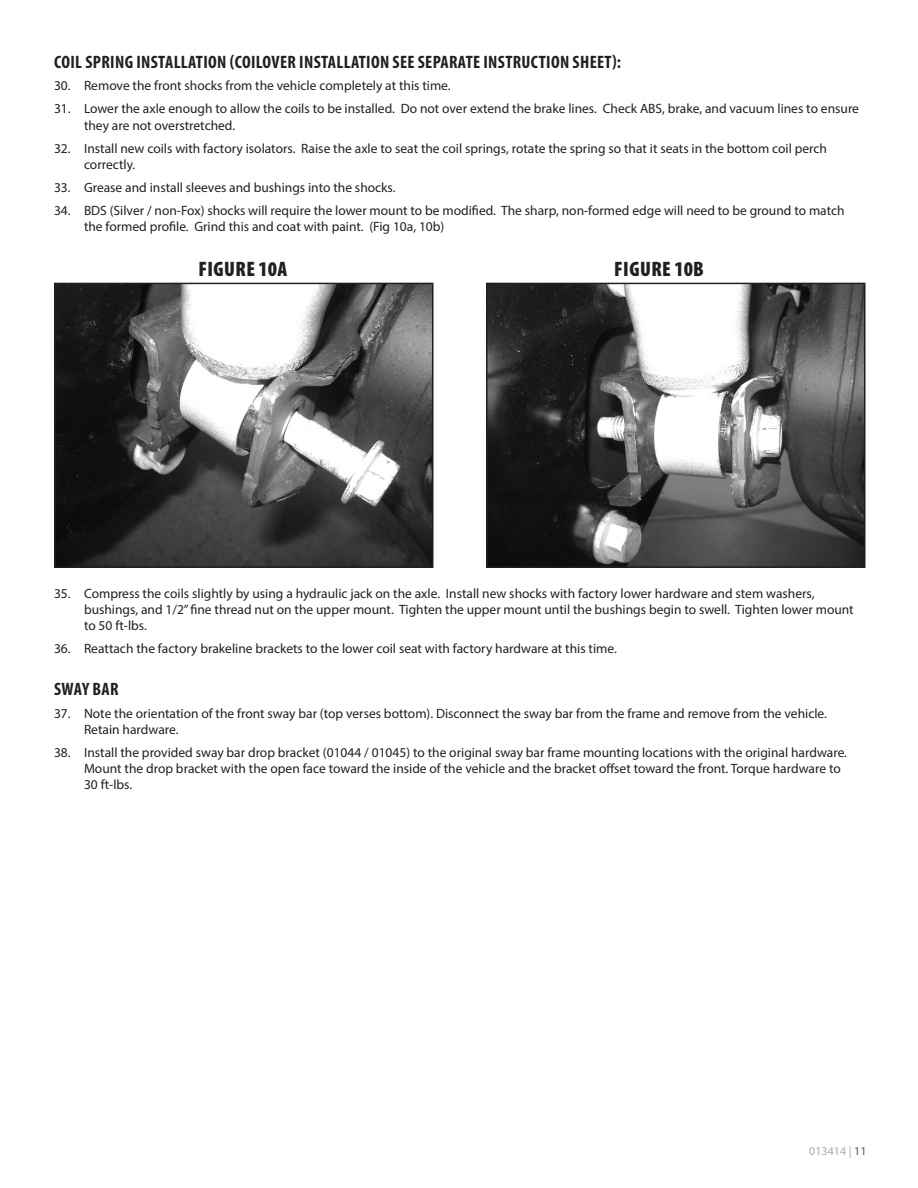
<style>
.page{position:relative;width:918px;height:1188px;background:#fff}
.page>*{position:absolute;margin:0;border:0;box-sizing:border-box;transform-origin:0 0}
.Photo-Caption{font:900 condensed 21px "Myriad Pro";letter-spacing:.02em;color:#231f20}
.Subhead{font:700 condensed 18px "Myriad Pro";letter-spacing:.02em;color:#231f20}
.t1{font:13.5px/16.2px "Myriad Pro";color:#231f20}
.t2{font:12px "Myriad Pro";color:#a8a9ad}
.s1{color:#57585a}
</style>
<div class="page">
<img style="left:57px;top:286px;width:374px;height:279px">
<div style="left:54px;top:283px;width:380px;height:285px;border:2px solid #231f20"></div>
<img style="left:489px;top:286px;width:374px;height:279px">
<div style="left:486px;top:283px;width:380px;height:285px;border:2px solid #231f20"></div>
<p class="Subhead" style="left:54px;top:50px;width:568px">COIL SPRING INSTALLATION (COILOVER INSTALLATION SEE SEPARATE INSTRUCTION SHEET):</p>
<p class="t1" style="left:54px;top:78px;width:398px">30. Remove the front shocks from the vehicle completely at this time.</p>
<p class="t1" style="left:84px;top:101px;width:777px;text-indent:-30px">31. Lower the axle enough to allow the coils to be installed. Do not over extend the brake lines. Check ABS, brake, and vacuum lines to ensure they are not overstretched.</p>
<p class="t1" style="left:84px;top:140px;width:745px;text-indent:-30px">32. Install new coils with factory isolators. Raise the axle to seat the coil springs, rotate the spring so that it seats in the bottom coil perch correctly.</p>
<p class="t1" style="left:54px;top:179px;width:343px">33. Grease and install sleeves and bushings into the shocks.</p>
<p class="t1" style="left:84px;top:202px;width:762px;text-indent:-30px">34. BDS (Silver / non-Fox) shocks will require the lower mount to be modified. The sharp, non-formed edge will need to be ground to match the formed profile. Grind this and coat with paint. (Fig 10a, 10b)</p>
<p class="Photo-Caption" style="left:198px;top:256px;width:90px">FIGURE 10A</p>
<p class="Photo-Caption" style="left:614px;top:256px;width:91px">FIGURE 10B</p>
<p class="t1" style="left:84px;top:585px;width:771px;text-indent:-30px">35. Compress the coils slightly by using a hydraulic jack on the axle. Install new shocks with factory lower hardware and stem washers, bushings, and 1/2” fine thread nut on the upper mount. Tighten the upper mount until the bushings begin to swell. Tighten lower mount to 50 ft-lbs.</p>
<p class="t1" style="left:54px;top:640px;width:564px">36. Reattach the factory brakeline brackets to the lower coil seat with factory hardware at this time.</p>
<p class="Subhead" style="left:54px;top:678px;width:66px">SWAY BAR</p>
<p class="t1" style="left:84px;top:705px;width:745px;text-indent:-30px">37. Note the orientation of the front sway bar (top verses bottom). Disconnect the sway bar from the frame and remove from the vehicle.<br>Retain hardware.</p>
<p class="t1" style="left:84px;top:744px;width:765px;text-indent:-30px">38. Install the provided sway bar drop bracket (01044 / 01045) to the original sway bar frame mounting locations with the original hardware.<br>Mount the drop bracket with the open face toward the inside of the vehicle and the bracket offset toward the front. Torque hardware to<br>30 ft-lbs.</p>
<p class="t2" style="left:809px;top:1143px;width:59px">013414 | <span class="s1">11</span></p>
</div>
